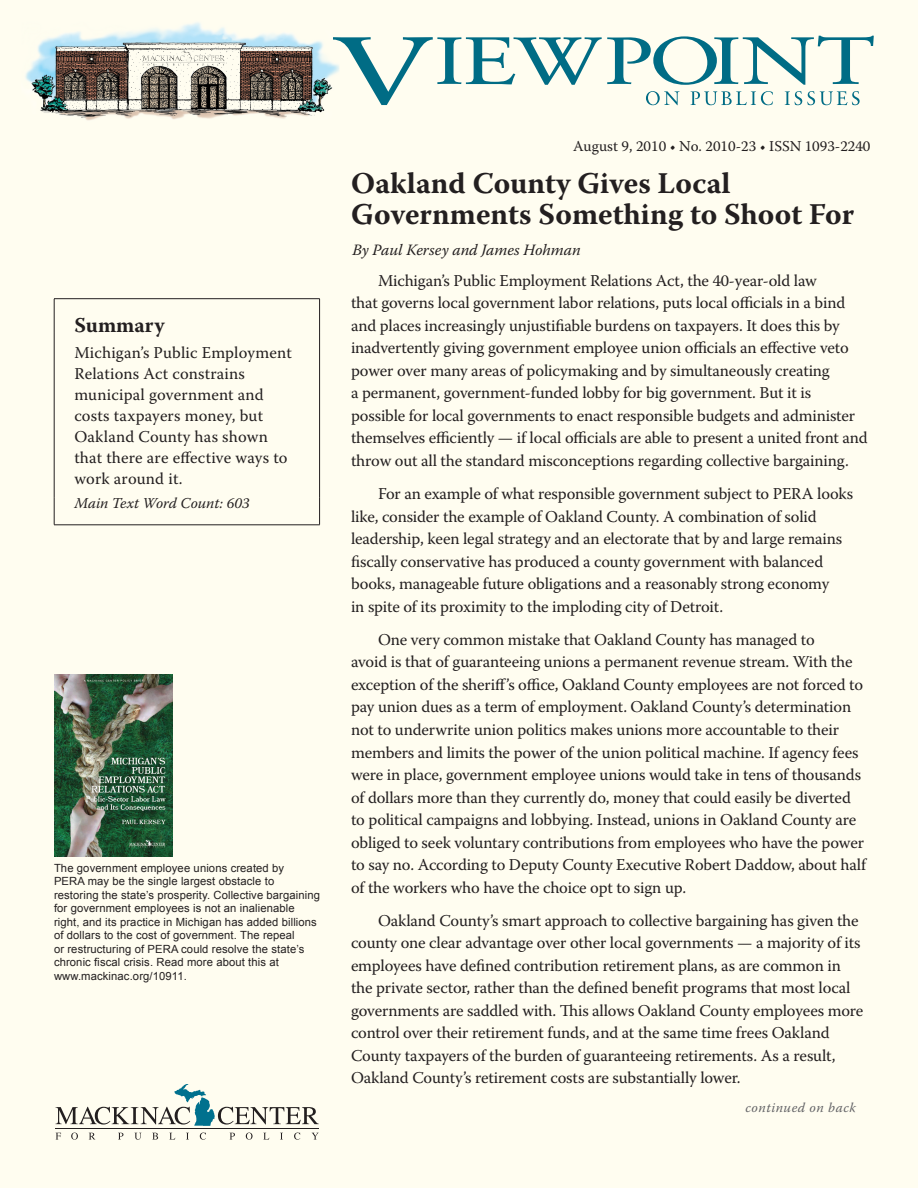
<style>
.page{position:relative;width:918px;height:1188px;background:#fffdf0}
.page>*{position:absolute;margin:0;border:0;box-sizing:border-box;transform-origin:0 0}
.t1{font:700 30px/31.5px "Warnock Pro";color:#231f20}
.t2{font:700 21px "Warnock Pro";color:#231f20}
.t3{font:16.5px/22.5px "Warnock Pro";letter-spacing:-.01em;color:#231f20}
.t4{font:16.5px/21px "Warnock Pro";letter-spacing:.01em;color:#231f20}
.t5{font:italic 15.75px "Warnock Pro";letter-spacing:-.005em;color:#231f20}
.t6{font:15px "Warnock Pro";color:#231f20}
.t7{font:italic 15px "Warnock Pro";color:#231f20}
.t8{font:italic 13.5px "Warnock Pro";letter-spacing:.04em;color:#636366}
.t9{font:11.25px/13.5px "Arial";letter-spacing:.01em;color:#231f20}
</style>
<div class="page">
<img style="left:25px;top:22px;width:308px;height:98px">
<svg style="left:333px;top:36px;width:541px;height:69px"></svg>
<svg style="left:56px;top:1133px;width:5px;height:7px"></svg>
<svg style="left:71px;top:1133px;width:7px;height:7px"></svg>
<svg style="left:89px;top:1133px;width:6px;height:7px"></svg>
<svg style="left:118px;top:1133px;width:5px;height:7px"></svg>
<svg style="left:135px;top:1133px;width:6px;height:7px"></svg>
<svg style="left:152px;top:1133px;width:6px;height:7px"></svg>
<svg style="left:169px;top:1133px;width:6px;height:7px"></svg>
<svg style="left:186px;top:1133px;width:3px;height:7px"></svg>
<svg style="left:200px;top:1133px;width:6px;height:7px"></svg>
<svg style="left:230px;top:1133px;width:5px;height:7px"></svg>
<svg style="left:246px;top:1133px;width:7px;height:7px"></svg>
<svg style="left:263px;top:1133px;width:6px;height:7px"></svg>
<svg style="left:294px;top:1133px;width:6px;height:7px"></svg>
<svg style="left:312px;top:1133px;width:6px;height:7px"></svg>
<hr style="left:56px;top:1128px;width:263px;height:1px;background:#231f20">
<svg style="left:56px;top:1084px;width:263px;height:42px"></svg>
<hr style="left:54px;top:298px;width:266px;height:1px;background:#231f20">
<hr style="left:54px;top:299px;width:1px;height:33px;background:#231f20">
<hr style="left:319px;top:299px;width:1px;height:33px;background:#231f20">
<hr style="left:54px;top:332px;width:1px;height:165px;background:#231f20">
<hr style="left:319px;top:332px;width:1px;height:165px;background:#231f20">
<svg style="left:54px;top:497px;width:1px;height:28px"></svg>
<svg style="left:319px;top:497px;width:1px;height:28px"></svg>
<hr style="left:54px;top:525px;width:266px;height:1px;background:#231f20">
<img style="left:54px;top:674px;width:118px;height:183px">
<p class="t2" style="left:74px;top:312px;width:92px">Summary</p>
<p class="t4" style="left:74px;top:341px;width:219px">Michigan’s Public Employment<br>Relations Act constrains municipal government and costs taxpayers money, but<br>Oakland County has shown that there are effective ways to work around it.</p>
<p class="t7" style="left:74px;top:494px;width:177px">Main Text Word Count: 603</p>
<p class="t9" style="left:54px;top:861px;width:268px">The government employee unions created by<br>PERA may be the single largest obstacle to restoring the state’s prosperity. Collective bargaining for government employees is not an inalienable right, and its practice in Michigan has added billions of dollars to the cost of government. The repeal<br>or restructuring of PERA could resolve the state’s chronic fiscal crisis. Read more about this at www.mackinac.org/10911.</p>
<p class="t6" style="left:573px;top:137px;width:184px">August 9, 2010 • No. 2010-23</p>
<p class="t6" style="left:592px;top:137px;width:280px">June 7, 2010 • No. 2010-17 • ISSN 1093-2240</p>
<h1 class="t1" style="left:351px;top:167px;width:505px">Oakland County Gives Local<br>Governments Something to Shoot For</h1>
<p class="t5" style="left:352px;top:240px;width:230px">By Paul Kersey and James Hohman</p>
<p class="t3" style="left:351px;top:269px;width:518px;text-indent:27px">Michigan’s Public Employment Relations Act, the 40-year-old law<br>that governs local government labor relations, puts local officials in a bind and places increasingly unjustifiable burdens on taxpayers. It does this by inadvertently giving government employee union officials an effective veto power over many areas of policymaking and by simultaneously creating<br>a permanent, government-funded lobby for big government. But it is possible for local governments to enact responsible budgets and administer themselves efficiently — if local officials are able to present a united front and throw out all the standard misconceptions regarding collective bargaining.</p>
<p class="t3" style="left:351px;top:482px;width:504px;text-indent:27px">For an example of what responsible government subject to PERA looks like, consider the example of Oakland County. A combination of solid leadership, keen legal strategy and an electorate that by and large remains fiscally conservative has produced a county government with balanced books, manageable future obligations and a reasonably strong economy<br>in spite of its proximity to the imploding city of Detroit.</p>
<p class="t3" style="left:351px;top:628px;width:516px;text-indent:27px">One very common mistake that Oakland County has managed to<br>avoid is that of guaranteeing unions a permanent revenue stream. With the exception of the sheriff’s office, Oakland County employees are not forced to pay union dues as a term of employment. Oakland County’s determination not to underwrite union politics makes unions more accountable to their members and limits the power of the union political machine. If agency fees were in place, government employee unions would take in tens of thousands of dollars more than they currently do, money that could easily be diverted to political campaigns and lobbying. Instead, unions in Oakland County are obliged to seek voluntary contributions from employees who have the power to say no. According to Deputy County Executive Robert Daddow, about half of the workers who have the choice opt to sign up.</p>
<p class="t3" style="left:351px;top:909px;width:514px;text-indent:27px">Oakland County’s smart approach to collective bargaining has given the county one clear advantage over other local governments — a majority of its employees have defined contribution retirement plans, as are common in the private sector, rather than the defined benefit programs that most local governments are saddled with. This allows Oakland County employees more control over their retirement funds, and at the same time frees Oakland County taxpayers of the burden of guaranteeing retirements. As a result, Oakland County’s retirement costs are substantially lower.</p>
<p class="t8" style="left:746px;top:1099px;width:112px">continued on back</p>
</div>
